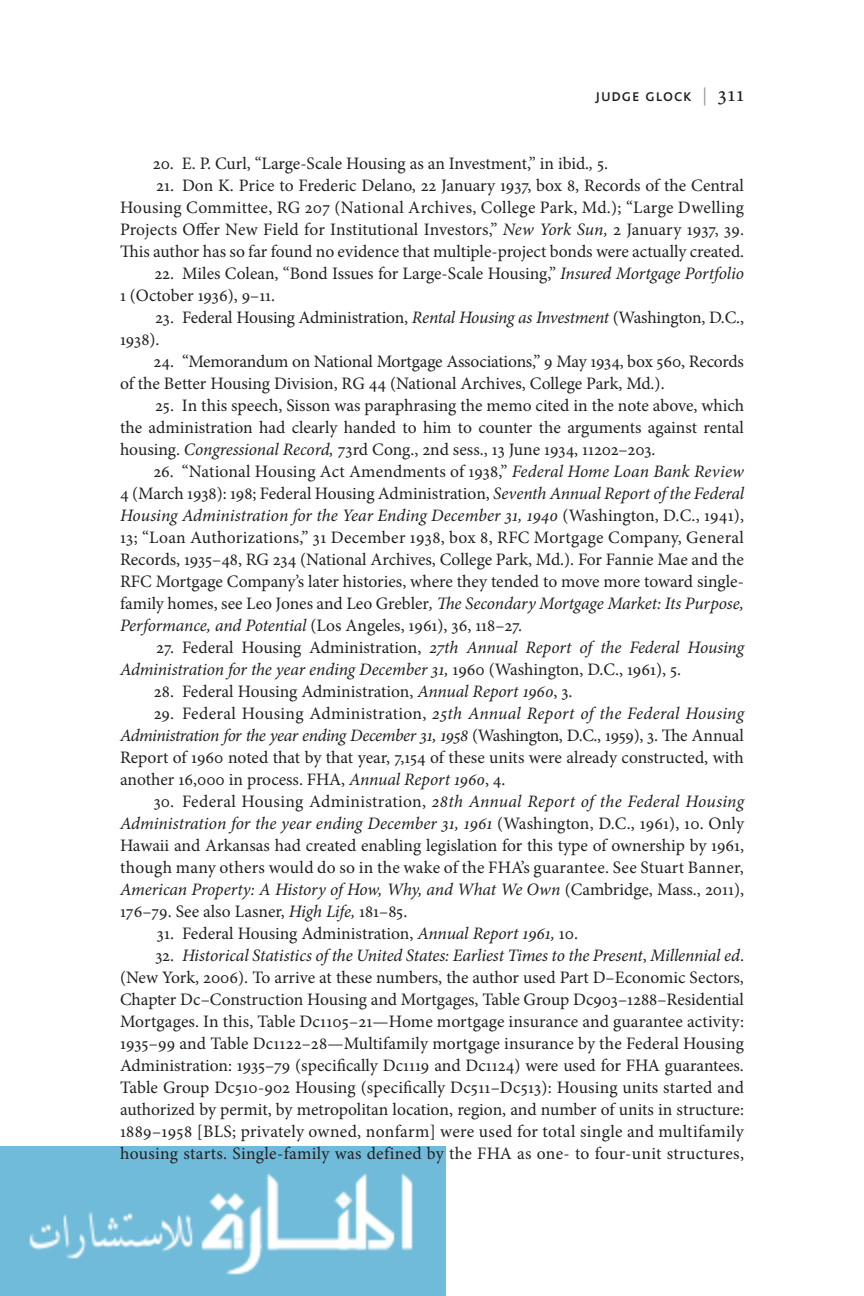
<style>
.page{position:relative;width:864px;height:1296px;background:#fff}
.page>*{position:absolute;margin:0;border:0;box-sizing:border-box;transform-origin:0 0}
.t1{font:18px "Bliss Caps";letter-spacing:.05em;color:#231f20}
.t2{font:17.6px/22px "Minion Pro";color:#231f20;text-align:justify}
.t3{font:italic 17.6px/22px "Minion Pro";letter-spacing:-.01em;color:#231f20}
.s1{font-family:"Minion Pro";color:#939598}
.s2{font-family:"Minion Pro";font-size:22px}
.s3{font-style:italic}
.s4{font-style:normal}
</style>
<div class="page">
<img style="left:0;top:1146px;width:446px;height:150px">
<p class="t1" style="left:596px;top:85px;width:150px">j udge g lock <span class="s1">|</span> <span class="s2">311</span></p>
<p class="t2" style="left:153px;top:154px;width:457px">20. E. P. Curl, “Large-Scale Housing as an Investment,” in ibid. <span class="s3">,</span> 5.</p>
<p class="t2" style="left:120px;top:176px;width:626px;text-indent:36px">21. Don K. Price to Frederic Delano, 22 January 1937, box 8, Records of the Central Housing Committee, RG 207 (National Archives, College Park, Md.); “Large Dwelling Projects Offer New Field for Institutional Investors,” <span class="s3">New York Sun,</span> 2 January 1937, 39.<br>This author has so far found no evidence that multiple-project bonds were actually created.</p>
<p class="t2" style="left:120px;top:264px;width:625px;text-indent:34px">22. Miles Colean , “Bond Issues for Large-Scale Housing,” <span class="s3">Insured Mortgage Portfolio<br></span>1 (October 1936 ), 9 – 11 .</p>
<p class="t2" style="left:120px;top:308px;width:626px;text-indent:35px">23. Federal Housing Administration, <span class="s3">Rental Housing as Investment</span> (Washington, D.C.,<br>1938).</p>
<p class="t2" style="left:120px;top:352px;width:626px;text-indent:33px">24. “Memorandum on National Mortgage Associations,” 9 May 1934, box 560, Records of the Better Housing Division, RG 44 (National Archives, College Park, Md.).</p>
<p class="t2" style="left:120px;top:396px;width:626px;text-indent:35px">25. In this speech, Sisson was paraphrasing the memo cited in the note above, which the administration had clearly handed to him to counter the arguments against rental housing. <span class="s3">Congressional Record,</span> 73rd Cong., 2nd sess., 13 June 1934, 11202–203.</p>
<p class="t2" style="left:120px;top:462px;width:626px;text-indent:33px">26. “National Housing Act Amendments of 1938,” <span class="s3">Federal Home Loan Bank Review </span>4 (March 1938): 198; Federal Housing Administration, <span class="s3">Seventh Annual Report of the Federal Housing Administration for the Year Ending December 31, 1940</span> (Washington, D.C., 1941), 13; “Loan Authorizations,” 31 December 1938, box 8, RFC Mortgage Company, General Records, 1935–48, RG 234 (National Archives, College Park, Md.). For Fannie Mae and the RFC Mortgage Company’s later histories, where they tended to move more toward single&shy;family homes, see Leo Jones and Leo Grebler <span class="s3">, The Secondary Mortgage Market: Its Purpose, Performance, and Potential</span> (Los Angeles, 1961), 36, 118–27.</p>
<p class="t3" style="left:120px;top:638px;width:626px;text-indent:36px"><span class="s4">27. Federal Housing Administration,</span> 27th Annual Report of the Federal Housing<br>Administration for the year ending December 31, <span class="s4">1960 (Washington, D.C., 1961), 5.</span></p>
<p class="t2" style="left:154px;top:682px;width:420px">28. Federal Housing Administration, <span class="s3">Annual Report 1960</span> , 3.</p>
<p class="t2" style="left:120px;top:704px;width:626px;text-indent:34px">29. Federal Housing Administration, <span class="s3">25th Annual Report of the Federal Housing Administration for the year ending December 31, 1958</span> (Washington, D.C., 1959), 3. The Annual Report of 1960 noted that by that year, 7,154 of these units were already constructed, with another 16,000 in process. FHA, <span class="s3">Annual Report 1960</span> , 4.</p>
<p class="t2" style="left:120px;top:792px;width:626px;text-indent:34px">30. Federal Housing Administration, <span class="s3">28th Annual Report of the Federal Housing Administration for the year ending December 31, 1961</span> (Washington, D.C., 1961), 10. Only Hawaii and Arkansas had created enabling legislation for this type of ownership by 1961, though many others would do so in the wake of the FHA’s guarantee. See Stuart Banner, <span class="s3">American Property: A History of How, Why, and What We Own</span> (Cambridge, Mass., 2011), 176–79. See also Lasner, <span class="s3">High Life,</span> 181–85.</p>
<p class="t2" style="left:157px;top:924px;width:423px">31. Federal Housing Administration, <span class="s3">Annual Report 1961,</span> 10.</p>
<p class="t2" style="left:120px;top:946px;width:626px;text-indent:35px">32. <span class="s3">Historical Statistics of the United States: Earliest Times to the Present</span> , <span class="s3">Millennial ed</span> . (New York, 2006). To arrive at these numbers, the author used Part D–Economic Sectors, Chapter Dc–Construction Housing and Mortgages, Table Group Dc903–1288–Residential Mortgages. In this, Table Dc1105–21—Home mortgage insurance and guarantee activity:<br>1935–99 and Table Dc1122–28—Multifamily mortgage insurance by the Federal Housing Administration: 1935–79 (specifically Dc1119 and Dc1124) were used for FHA guarantees.<br>Table Group Dc510-902 Housing (specifically Dc511–Dc513): Housing units started and authorized by permit, by metropolitan location, region, and number of units in structure:<br>1889–1958 [BLS; privately owned, nonfarm] were used for total single and multifamily housing starts. Single-family was defined by the FHA as one- to four-unit structures,</p>
</div>
